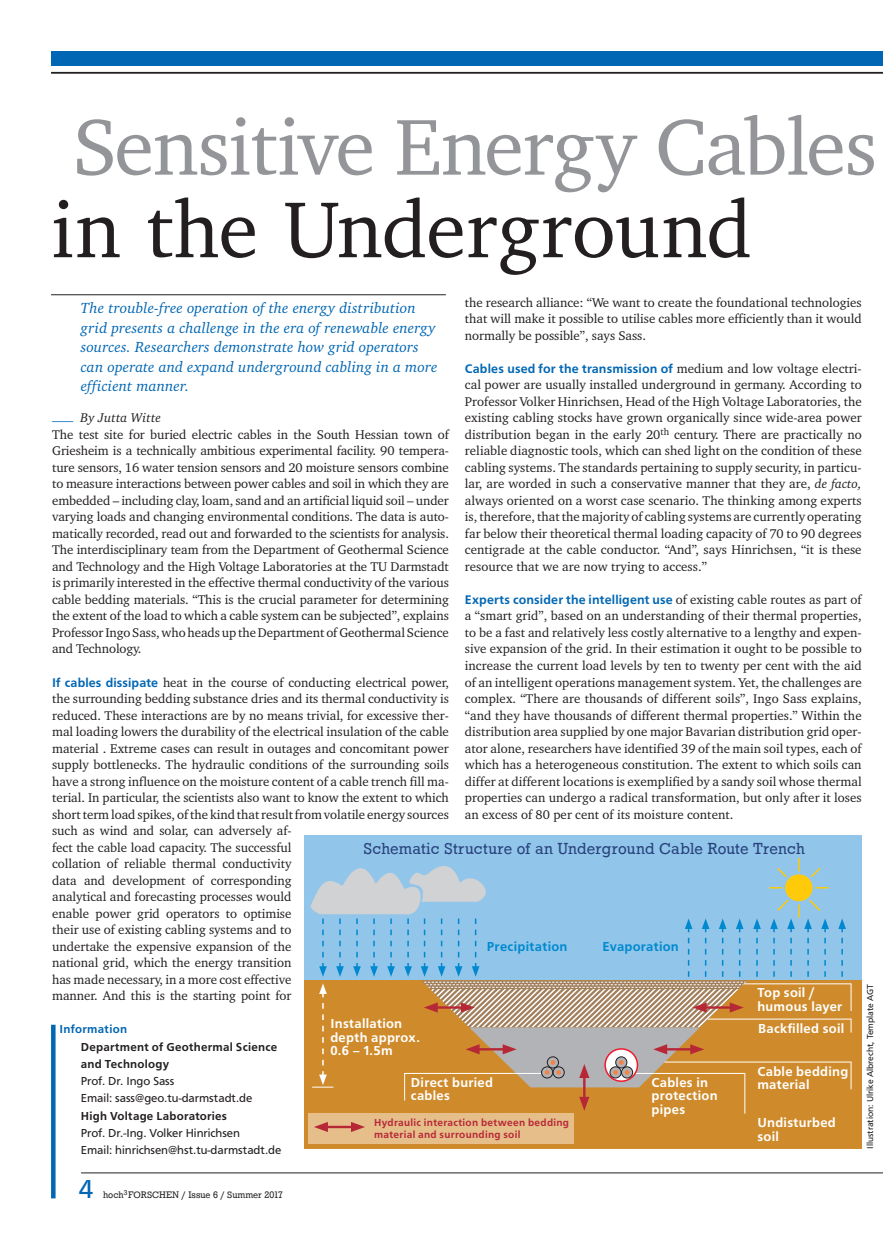
<style>
.page{position:relative;width:883px;height:1234px;background:#fff}
.page>*{position:absolute;margin:0;border:0;box-sizing:border-box;transform-origin:0 0}
.t1{font:81px "Charter";letter-spacing:-.02em;color:#939598}
.t2{font:81px "Charter";color:#231f20}
.t3{font:27px "Front Page Pro";color:#0166b3}
.t4{font:16.5px "Stafford";letter-spacing:.005em;color:#27417c}
.t5{font:italic 15px/19.5px "Charter";letter-spacing:.005em;color:#0166b3}
.t6{font:500 13.5px/13.5px "Front Page Pro";letter-spacing:.02em;color:#fff}
.t7{font:500 13.5px "Front Page Pro";letter-spacing:.02em;color:#0089cf}
.t8{font:12.9px/16.5px "Charter";color:#231f20;text-align:justify}
.t9{font:500 12.9px "Front Page Pro";letter-spacing:.01em;color:#0166b3}
.t10{font:12px/17.2px "Front Page Pro";color:#231f20}
.t11{font:500 12px/17.2px "Front Page Pro";letter-spacing:.02em;color:#231f20}
.t12{font:500 12px "Front Page Pro";letter-spacing:.025em;color:#0166b3}
.t13{font:500 10.5px/12px "Front Page Pro";letter-spacing:.03em;color:#b72837}
.t14{font:9.75px "Stafford";color:#231f20}
.t15{font:9px "Front Page Pro";color:#231f20}
.s1{font-family:"Charter";font-weight:400;color:#231f20}
.s2{font-style:italic}
.s3{font-family:"Front Page Pro";font-weight:500;color:#0166b3}
</style>
<div class="page">
<hr style="left:81px;top:1172px;width:801px;height:1px;background:#231f20">
<div style="left:51px;top:51px;width:831px;height:15px;background:#0166b3"></div>
<hr style="left:51px;top:72px;width:831px;height:2px;background:#231f20">
<hr style="left:51px;top:294px;width:394px;height:1px;background:#231f20">
<div style="left:51px;top:1024px;width:5px;height:174px;background:#0166b3"></div>
<div style="left:304px;top:835px;width:557px;height:145px;background:#92c5ea"></div>
<div style="left:304px;top:980px;width:557px;height:168px;background:#cf8b2b"></div>
<svg style="left:753px;top:919px;width:7px;height:57px"></svg>
<svg style="left:770px;top:918px;width:7px;height:58px"></svg>
<svg style="left:787px;top:918px;width:7px;height:58px"></svg>
<svg style="left:804px;top:918px;width:7px;height:58px"></svg>
<svg style="left:821px;top:918px;width:7px;height:58px"></svg>
<svg style="left:838px;top:918px;width:7px;height:58px"></svg>
<svg style="left:775px;top:866px;width:46px;height:46px"></svg>
<hr style="left:797px;top:857px;width:2px;height:60px;background:#feca0a">
<hr style="left:768px;top:886px;width:60px;height:2px;background:#feca0a">
<div style="left:783px;top:872px;width:30px;height:30px;background:#feca0a;border-radius:50%"></div>
<div style="left:781px;top:871px;width:34px;height:33px;border:3px solid #92c5ea;border-radius:50%"></div>
<hr style="left:707px;top:1018px;width:143px;height:1px;background:#fff">
<svg style="left:850px;top:1018px;width:1px;height:14px"></svg>
<hr style="left:744px;top:1072px;width:1px;height:41px;background:#fff">
<hr style="left:743px;top:983px;width:107px;height:1px;background:#fff">
<svg style="left:850px;top:983px;width:1px;height:27px"></svg>
<hr style="left:664px;top:1061px;width:187px;height:1px;background:#fff">
<svg style="left:850px;top:1061px;width:1px;height:28px"></svg>
<div style="left:308px;top:1113px;width:266px;height:30px;background:#e5be8a"></div>
<hr style="left:323px;top:1125px;width:32px;height:2px;background:#b72837">
<svg style="left:314px;top:1122px;width:14px;height:9px"></svg>
<svg style="left:351px;top:1122px;width:14px;height:9px"></svg>
<svg style="left:310px;top:866px;width:437px;height:244px"></svg>
<h1 class="t1" style="left:72px;top:97px;width:806px">Sensitive Energy Cables</h1>
<h1 class="t2" style="left:51px;top:179px;width:702px">in the Underground</h1>
<p class="t8" style="left:465px;top:294px;width:398px">the research alliance: “We want to create the foundational technologies that will make it possible to utilise cables more efficiently than it would normally be possible”, says Sass.</p>
<p class="t9" style="left:465px;top:359px;width:398px">Cables used for the transmission of <span class="s1">medium and low voltage electri-</span></p>
<p class="t8" style="left:465px;top:376px;width:398px">cal power are usually installed underground in germany. According to Professor Volker Hinrichsen, Head of the High Voltage Laboratories, the existing cabling stocks have grown organically since wide-area power distribution began in the early 20<sup>th</sup> century. There are practically no reliable diagnostic tools, which can shed light on the condition of these cabling systems. The standards pertaining to supply security, in particu&shy;lar, are worded in such a conservative manner that they are, <span class="s2">de facto, </span>always oriented on a worst case scenario. The thinking among experts is, therefore, that the majority of cabling systems are currently operating far below their theoretical thermal loading capacity of 70 to 90 degrees centigrade at the cable conductor. “And”, says Hinrichsen, “it is these resource that we are now trying to access.”</p>
<p class="t9" style="left:465px;top:590px;width:398px">Experts consider the intelligent use <span class="s1">of existing cable routes as part of</span></p>
<p class="t8" style="left:465px;top:607px;width:398px">a “smart grid”, based on an understanding of their thermal properties, to be a fast and relatively less costly alternative to a lengthy and expen&shy;sive expansion of the grid. In their estimation it ought to be possible to increase the current load levels by ten to twenty per cent with the aid of an intelligent operations management system. Yet, the challenges are complex. “There are thousands of different soils”, Ingo Sass explains, “and they have thousands of different thermal properties.” Within the distribution area supplied by one major Bavarian distribution grid oper&shy;ator alone, researchers have identified 39 of the main soil types, each of which has a heterogeneous constitution. The extent to which soils can differ at different locations is exemplified by a sandy soil whose thermal properties can undergo a radical transformation, but only after it loses an excess of 80 per cent of its moisture content.</p>
<p class="t5" style="left:81px;top:297px;width:358px">The trouble-free operation of the energy distribution grid presents a challenge in the era of renewable energy sources. Researchers demonstrate how grid operators can operate and expand underground cabling in a more efficient manner.</p>
<p class="t8" style="left:52px;top:409px;width:398px;text-align:left"><sup>_</sup> <span class="s2">By Jutta Witte<br></span>The test site for buried electric cables in the South Hessian town of Griesheim is a technically ambitious experimental facility. 90 tempera&shy;ture sensors, 16 water tension sensors and 20 moisture sensors combine to measure interactions between power cables and soil in which they are embedded – including clay, loam, sand and an artificial liquid soil – under varying loads and changing environmental conditions. The data is auto&shy;matically recorded, read out and forwarded to the scientists for analysis.<br>The interdisciplinary team from the Department of Geothermal Science and Technology and the High Voltage Laboratories at the TU Darmstadt is primarily interested in the effective thermal conductivity of the various cable bedding materials. “This is the crucial parameter for determining the extent of the load to which a cable system can be subjected”, explains Professor Ingo Sass, who heads up the Department of Geothermal Science and Technology.</p>
<p class="t8" style="left:52px;top:673px;width:398px;text-align:left"><span class="s3">If cables dissipate</span> heat in the course of conducting electrical power, the surrounding bedding substance dries and its thermal conductivity is reduced. These interactions are by no means trivial, for excessive ther&shy;mal loading lowers the durability of the electrical insulation of the cable material . Extreme cases can result in outages and concomitant power supply bottlenecks. The hydraulic conditions of the surrounding soils have a strong influence on the moisture content of a cable trench fill ma&shy;terial. In particular, the scientists also want to know the extent to which short term load spikes, of the kind that result from volatile energy sources such as wind and solar, can adversely af-<br>fect the cable load capacity. The successful<br>collation of reliable thermal conductivity<br>data and development of corresponding<br>analytical and forecasting processes would<br>enable power grid operators to optimise<br>their use of existing cabling systems and to<br>undertake the expensive expansion of the<br>national grid, which the energy transition<br>has made necessary, in a more cost effective<br>manner. And this is the starting point for</p>
<p class="t4" style="left:363px;top:839px;width:443px">Schematic Structure of an Underground Cable Route Trench</p>
<p class="t7" style="left:487px;top:936px;width:82px">Precipitation</p>
<p class="t7" style="left:602px;top:936px;width:78px">Evaporation</p>
<p class="t15" style="left:863px;top:1148px;width:166px;rotate:-90deg">Illustration: Ulrike Albrecht, Template AGT</p>
<p class="t6" style="left:757px;top:984px;width:86px">Top soil / humous layer</p>
<p class="t6" style="left:330px;top:1015px;width:91px">Installation depth approx.<br>0.6 – 1.5m</p>
<p class="t6" style="left:757px;top:1020px;width:88px">Backfilled soil</p>
<p class="t12" style="left:60px;top:1020px;width:69px">Information</p>
<p class="t11" style="left:81px;top:1036px;width:198px">Department of Geothermal Science and Technology</p>
<p class="t10" style="left:81px;top:1071px;width:173px">Prof. Dr. Ingo Sass<br>Email: sass@geo.tu-darmstadt.de</p>
<p class="t11" style="left:81px;top:1105px;width:148px">High Voltage Laboratories</p>
<p class="t10" style="left:81px;top:1122px;width:202px">Prof. Dr.-Ing. Volker Hinrichsen<br>Email: hinrichsen@hst.tu-darmstadt.de</p>
<p class="t14" style="left:103px;top:1189px;width:181px">hoch<sup>3</sup>FORSCHEN / Issue 6 / Summer 2017</p>
<p class="t6" style="left:757px;top:1063px;width:92px">Cable bedding material</p>
<p class="t6" style="left:757px;top:1114px;width:80px">Undisturbed soil</p>
<p class="t6" style="left:411px;top:1074px;width:84px">Direct buried cables</p>
<p class="t6" style="left:651px;top:1074px;width:68px">Cables in protection pipes</p>
<p class="t13" style="left:374px;top:1115px;width:196px">Hydraulic interaction between bedding material and surrounding soil</p>
<h2 class="t3" style="left:79px;top:1169px;width:16px">4</h2>
</div>
